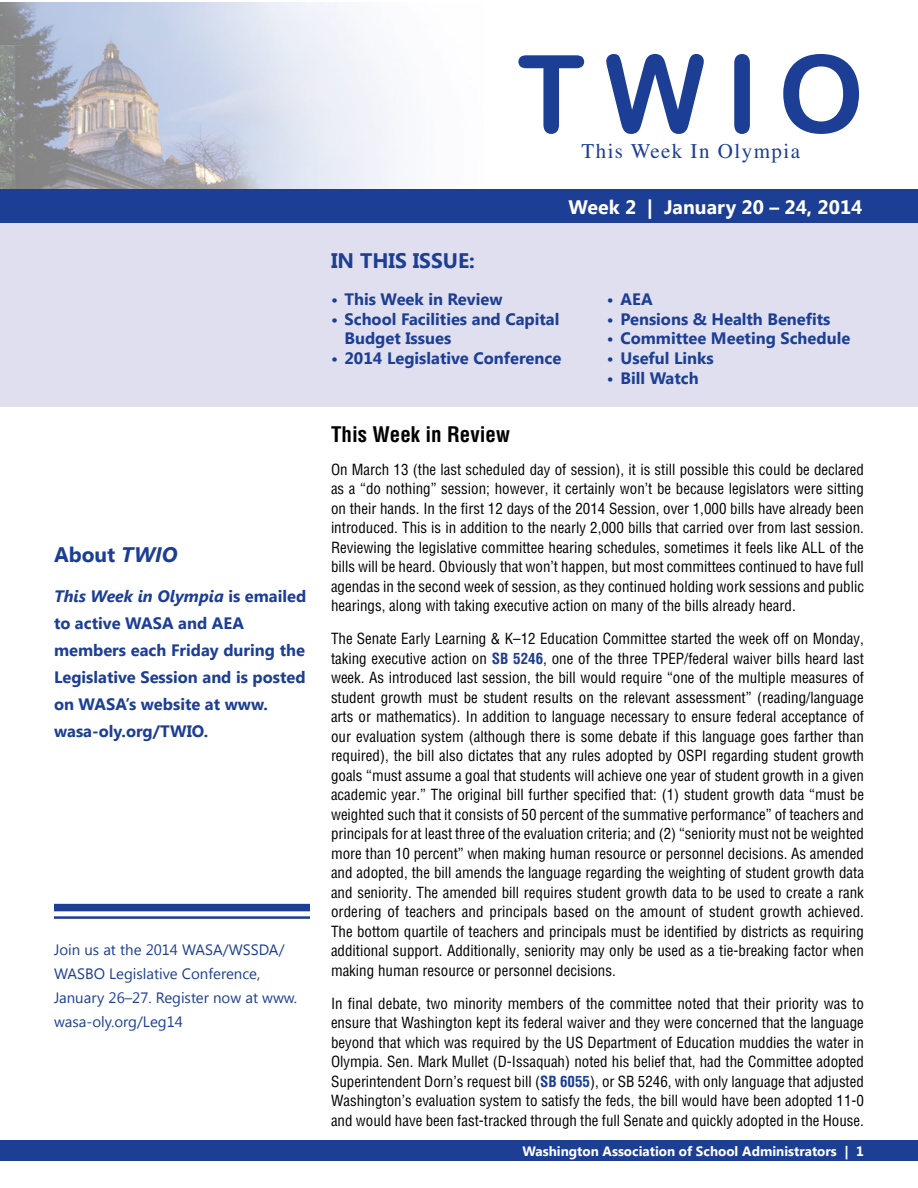
<style>
.page{position:relative;width:918px;height:1188px;background:#fff}
.page>*{position:absolute;margin:0;border:0;box-sizing:border-box;transform-origin:0 0}
.t1{font:108px "Arial Rounded MT Bold";color:#1c3e94}
.t2{font:700 21px "Segoe UI";color:#1c3e94}
.t3{font:21px "Times";letter-spacing:.07em;color:#1c3e94}
.t4{font:700 condensed 21px "Helvetica";color:#000}
.t5{font:700 19.5px "Segoe UI";color:#fff}
.t6{font:700 16.5px/27px "Segoe UI";color:#1c3e94}
.t7{font:condensed 15px/19.5px "Helvetica";color:#000;text-align:justify}
.t8{font:15px/24px "Segoe UI";color:#1c3e94}
.t9{font:700 13.5px "Segoe UI";color:#fff}
.s1{font-style:italic}
.s2{font-weight:700;color:#1c3e94}
</style>
<div class="page">
<div style="left:0;top:222px;width:918px;height:185px;background:#dfdfef"></div>
<img style="left:0;top:2px;width:398px;height:187px">
<div style="left:0;top:1141px;width:918px;height:20px;background:#1c3e94"></div>
<div style="left:0;top:189px;width:918px;height:34px;background:#1c3e94"></div>
<div style="left:54px;top:904px;width:256px;height:7px;background:#1c3e94"></div>
<hr style="left:54px;top:916px;width:256px;height:3px;background:#1c3e94">
<h2 class="t2" style="left:54px;top:539px;width:125px">About <span class="s1">TWIO</span></h2>
<p class="t6" style="left:54px;top:582px;width:254px"><span class="s1">This Week in Olympia</span> is emailed to active WASA and AEA members each Friday during the<br>Legislative Session and is posted on WASA’s website at www. wasa-oly.org/TWIO.</p>
<p class="t8" style="left:54px;top:937px;width:245px">Join us at the 2014 WASA/WSSDA/<br>WASBO Legislative Conference,<br>January 26–27. Register now at www. wasa-oly.org/Leg14</p>
<h2 class="t2" style="left:331px;top:246px;width:145px">IN THIS ISSUE:</h2>
<h1 class="t1" style="left:518px;top:30px;width:348px">TWIO</h1>
<h2 class="t3" style="left:581px;top:139px;width:220px">This Week In Olympia</h2>
<h3 class="t5" style="left:569px;top:193px;width:295px">Week 2 | January 20 – 24, 2014</h3>
<p class="t6" style="left:331px;top:285px;width:173px">• This Week in Review</p>
<p class="t6" style="left:344px;top:308px;width:217px;line-height:19.8px;text-indent:-13px">• School Facilities and Capital<br>Budget Issues</p>
<p class="t6" style="left:331px;top:344px;width:232px">• 2014 Legislative Conference</p>
<p class="t6" style="left:607px;top:285px;width:47px">• AEA</p>
<p class="t6" style="left:607px;top:304px;width:225px">• Pensions &amp; Health Benefits</p>
<p class="t6" style="left:607px;top:324px;width:245px">• Committee Meeting Schedule</p>
<p class="t6" style="left:607px;top:344px;width:108px">• Useful Links</p>
<p class="t6" style="left:607px;top:364px;width:93px">• Bill Watch</p>
<h2 class="t4" style="left:331px;top:421px;width:181px">This Week in Review</h2>
<p class="t7" style="left:331px;top:459px;width:535px">On March 13 (the last scheduled day of session), it is still possible this could be declared as a “do nothing” session; however, it certainly won’t be because legislators were sitting on their hands. In the first 12 days of the 2014 Session, over 1,000 bills have already been introduced. This is in addition to the nearly 2,000 bills that carried over from last session.<br>Reviewing the legislative committee hearing schedules, sometimes it feels like ALL of the bills will be heard. Obviously that won’t happen, but most committees continued to have full agendas in the second week of session, as they continued holding work sessions and public hearings, along with taking executive action on many of the bills already heard.</p>
<p class="t7" style="left:331px;top:629px;width:535px">The Senate Early Learning &amp; K–12 Education Committee started the week off on Monday, taking executive action on <span class="s2">SB 5246</span>, one of the three TPEP/federal waiver bills heard last week. As introduced last session, the bill would require “one of the multiple measures of student growth must be student results on the relevant assessment” (reading/language arts or mathematics). In addition to language necessary to ensure federal acceptance of our evaluation system (although there is some debate if this language goes farther than required), the bill also dictates that any rules adopted by OSPI regarding student growth goals “must assume a goal that students will achieve one year of student growth in a given academic year.” The original bill further specified that: (1) student growth data “must be weighted such that it consists of 50 percent of the summative performance” of teachers and principals for at least three of the evaluation criteria; and (2) “seniority must not be weighted more than 10 percent” when making human resource or personnel decisions. As amended and adopted, the bill amends the language regarding the weighting of student growth data and seniority. The amended bill requires student growth data to be used to create a rank ordering of teachers and principals based on the amount of student growth achieved.<br>The bottom quartile of teachers and principals must be identified by districts as requiring additional support. Additionally, seniority may only be used as a tie-breaking factor when making human resource or personnel decisions.</p>
<p class="t7" style="left:331px;top:993px;width:535px">In final debate, two minority members of the committee noted that their priority was to ensure that Washington kept its federal waiver and they were concerned that the language beyond that which was required by the US Department of Education muddies the water in Olympia. Sen. Mark Mullet (D-Issaquah) noted his belief that, had the Committee adopted Superintendent Dorn’s request bill (<span class="s2">SB 6055</span>), or SB 5246, with only language that adjusted Washington’s evaluation system to satisfy the feds, the bill would have been adopted 11-0 and would have been fast-tracked through the full Senate and quickly adopted in the House.</p>
<p class="t9" style="left:523px;top:1141px;width:343px">Washington Association of School Administrators | 1</p>
</div>
